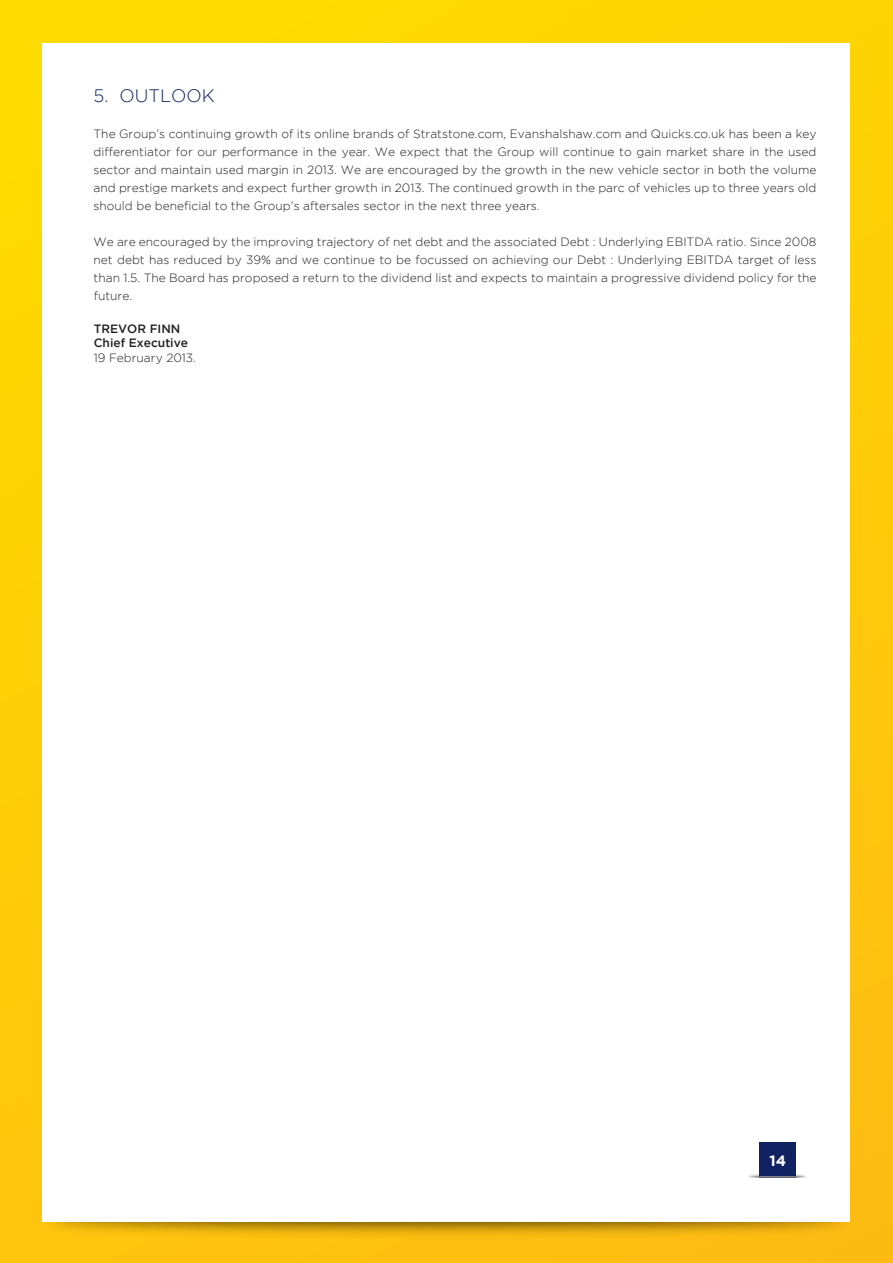
<style>
.page{position:relative;width:893px;height:1263px;background:#fff}
.page>*{position:absolute;margin:0;border:0;box-sizing:border-box;transform-origin:0 0}
.t1{font:300 18px "Gotham";color:#102261}
.t2{font:700 15px "Gotham";color:#fff}
.t3{font:300 12px/18px "Gotham";color:#231f20;text-align:justify}
.t4{font:500 12px/14.4px "Gotham";color:#231f20}
</style>
<div class="page">
<div style="left:0;top:0;width:893px;height:1263px;background:linear-gradient(to bottom,#ffda07,#fdc016)"></div>
<img style="left:11px;top:1207px;width:853px;height:43px">
<div style="left:43px;top:43px;width:807px;height:1178px;background:#fff"></div>
<img style="left:748px;top:1174px;width:58px;height:3px">
<div style="left:759px;top:1142px;width:37px;height:35px;background:#102261"></div>
<hr style="left:750px;top:1176px;width:56px;height:1px;background:#808285">
<h1 class="t1" style="left:94px;top:86px;width:123px">5. OUTLOOK</h1>
<p class="t3" style="left:94px;top:125px;width:724px">The Group’s continuing growth of its online brands of Stratstone.com, Evanshalshaw.com and Quicks.co.uk has been a key differentiator for our performance in the year. We expect that the Group will continue to gain market share in the used sector and maintain used margin in 2013. We are encouraged by the growth in the new vehicle sector in both the volume and prestige markets and expect further growth in 2013. The continued growth in the parc of vehicles up to three years old should be beneficial to the Group’s aftersales sector in the next three years.</p>
<p class="t3" style="left:94px;top:233px;width:724px">We are encouraged by the improving trajectory of net debt and the associated Debt : Underlying EBITDA ratio. Since 2008 net debt has reduced by 39% and we continue to be focussed on achieving our Debt : Underlying EBITDA target of less than 1.5. The Board has proposed a return to the dividend list and expects to maintain a progressive dividend policy for the future.</p>
<p class="t4" style="left:94px;top:321px;width:96px">TREVOR FINN<br>Chief Executive</p>
<p class="t3" style="left:94px;top:348px;width:104px">19 February 2013.</p>
<p class="t2" style="left:769px;top:1152px;width:18px">14</p>
</div>
